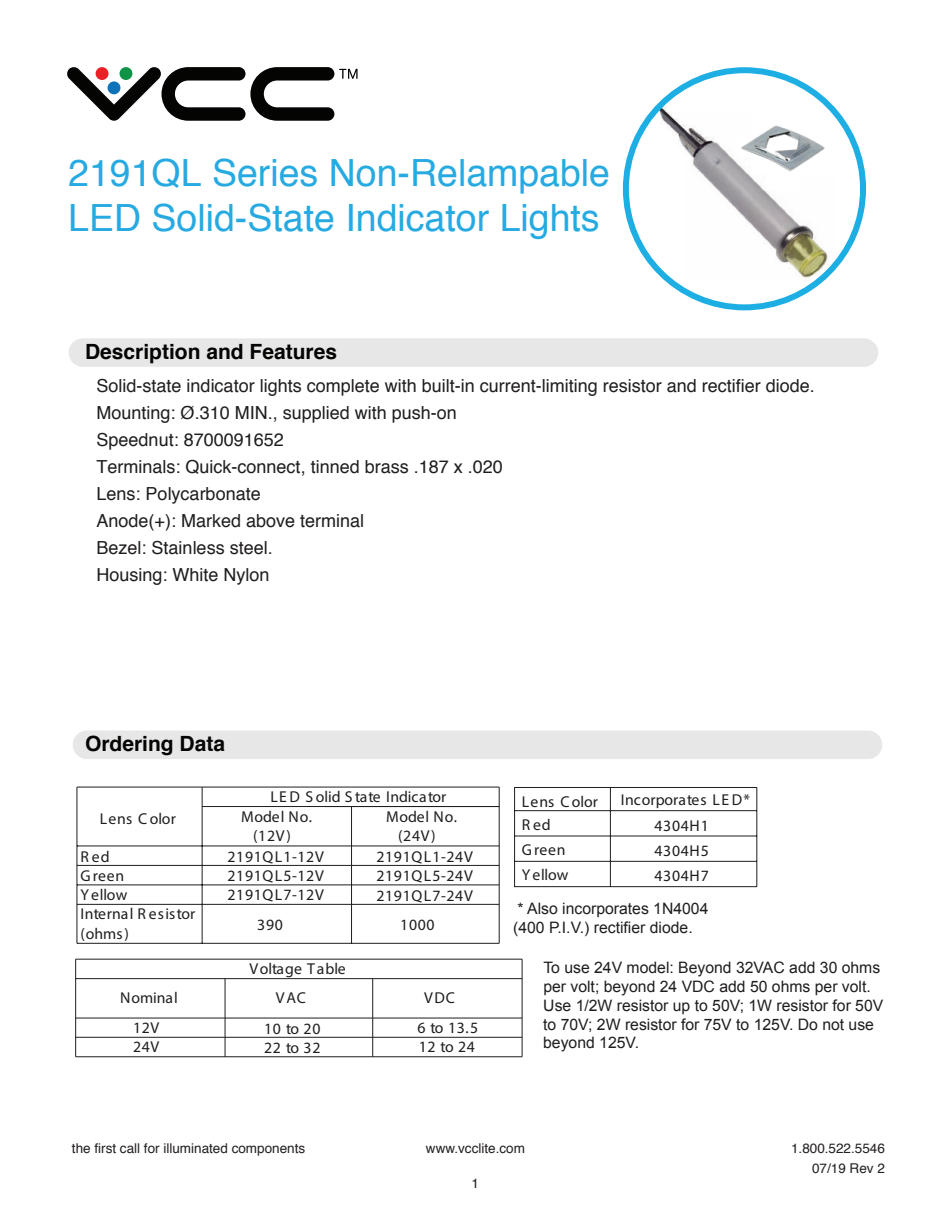
<style>
.page{position:relative;width:945px;height:1215px;background:#fff}
.page>*{position:absolute;margin:0;border:0;box-sizing:border-box;transform-origin:0 0}
.t1{font:37.5px/45px "Helvetica";color:#26aae1}
.t2{font:700 21px "Helvetica";color:#040503}
.t3{font:18px/27px "Helvetica";color:#201d1e}
.t4{font:15.75px/18.8px "Arial";color:#201d1e}
.t5{font:15.75px "Myriad";letter-spacing:.045em;color:#201d1e}
.t6{font:15.75px "Myriad";letter-spacing:.005em;color:#201d1e}
.t7{font:15.75px "Myriad";color:#201d1e}
.t8{font:13.5px/20.1px "Helvetica";color:#231f20;text-align:right}
</style>
<div class="page">
<img style="left:655px;top:101px;width:179px;height:179px">
<div style="left:623px;top:67px;width:243px;height:243px;border:6px solid #1daee4;border-radius:50%"></div>
<svg style="left:67px;top:67px;width:291px;height:54px"></svg>
<div style="left:69px;top:338px;width:809px;height:29px;background:#e6e7e6;border-radius:14px"></div>
<div style="left:73px;top:731px;width:809px;height:28px;background:#e6e7e6;border-radius:14px"></div>
<svg style="left:514px;top:787px;width:243px;height:100px"></svg>
<hr style="left:351px;top:807px;width:1px;height:136px;background:#201d1e">
<hr style="left:202px;top:787px;width:1px;height:156px;background:#201d1e">
<hr style="left:77px;top:787px;width:1px;height:156px;background:#201d1e">
<hr style="left:77px;top:943px;width:422px;height:1px;background:#201d1e">
<hr style="left:77px;top:904px;width:422px;height:1px;background:#201d1e">
<hr style="left:77px;top:885px;width:422px;height:1px;background:#201d1e">
<hr style="left:77px;top:846px;width:422px;height:1px;background:#201d1e">
<hr style="left:77px;top:865px;width:422px;height:1px;background:#201d1e">
<hr style="left:202px;top:806px;width:297px;height:1px;background:#201d1e">
<hr style="left:499px;top:787px;width:1px;height:156px;background:#201d1e">
<hr style="left:77px;top:787px;width:422px;height:1px;background:#201d1e">
<hr style="left:76px;top:978px;width:446px;height:1px;background:#201d1e">
<hr style="left:76px;top:1018px;width:446px;height:1px;background:#201d1e">
<hr style="left:76px;top:1037px;width:446px;height:1px;background:#201d1e">
<hr style="left:76px;top:1057px;width:446px;height:1px;background:#201d1e">
<hr style="left:75px;top:959px;width:1px;height:98px;background:#201d1e">
<hr style="left:225px;top:979px;width:1px;height:78px;background:#201d1e">
<hr style="left:76px;top:959px;width:446px;height:1px;background:#201d1e">
<hr style="left:522px;top:959px;width:1px;height:98px;background:#201d1e">
<hr style="left:372px;top:979px;width:1px;height:78px;background:#201d1e">
<h1 class="t1" style="left:68px;top:152px;width:543px">2191QL Series Non-Relampable<br>LED Solid-State Indicator Lights</h1>
<p class="t2" style="left:85px;top:335px;width:254px">Description and Features</p>
<p class="t3" style="left:97px;top:373px;width:720px">Solid-state indicator lights complete with built-in current-limiting resistor and rectifier diode.<br>Mounting: Ø.310 MIN., supplied with push-on<br>Speednut: 8700091652<br>Terminals: Quick-connect, tinned brass .187 x .020<br>Lens: Polycarbonate<br>Anode(+): Marked above terminal<br>Bezel: Stainless steel.<br>Housing: White Nylon</p>
<p class="t2" style="left:85px;top:727px;width:142px">Ordering Data</p>
<p class="t6" style="left:100px;top:809px;width:78px">Lens C olor</p>
<p class="t7" style="left:270px;top:787px;width:178px">LE D S olid S tate Indicator</p>
<p class="t5" style="left:241px;top:807px;width:72px">Model No.</p>
<p class="t5" style="left:253px;top:826px;width:39px">(12V)</p>
<p class="t5" style="left:386px;top:807px;width:72px">Model No.</p>
<p class="t5" style="left:398px;top:826px;width:39px">(24V)</p>
<p class="t5" style="left:81px;top:847px;width:31px">Red</p>
<p class="t5" style="left:227px;top:847px;width:98px">2191QL1-12V</p>
<p class="t5" style="left:376px;top:847px;width:98px">2191QL1-24V</p>
<p class="t5" style="left:81px;top:866px;width:45px">Green</p>
<p class="t5" style="left:227px;top:866px;width:98px">2191QL5-12V</p>
<p class="t5" style="left:376px;top:866px;width:98px">2191QL5-24V</p>
<p class="t5" style="left:81px;top:885px;width:48px">Y ellow</p>
<p class="t5" style="left:227px;top:885px;width:98px">2191QL7-12V</p>
<p class="t5" style="left:376px;top:886px;width:98px">2191QL7-24V</p>
<p class="t6" style="left:81px;top:904px;width:116px">Internal R esistor</p>
<p class="t5" style="left:81px;top:924px;width:50px">(ohms)</p>
<p class="t5" style="left:257px;top:915px;width:27px">390</p>
<p class="t5" style="left:400px;top:915px;width:36px">1000</p>
<p class="t7" style="left:249px;top:959px;width:98px">Voltage Table</p>
<p class="t7" style="left:120px;top:988px;width:59px">Nominal</p>
<p class="t5" style="left:276px;top:988px;width:32px">VAC</p>
<p class="t5" style="left:424px;top:988px;width:33px">VDC</p>
<p class="t5" style="left:133px;top:1018px;width:28px">12V</p>
<p class="t5" style="left:264px;top:1019px;width:58px">10 to 20</p>
<p class="t5" style="left:417px;top:1018px;width:62px">6 to 13.5</p>
<p class="t5" style="left:133px;top:1037px;width:28px">24V</p>
<p class="t5" style="left:264px;top:1038px;width:58px">22 to 32</p>
<p class="t5" style="left:419px;top:1037px;width:58px">12 to 24</p>
<p class="t6" style="left:522px;top:792px;width:78px">Lens C olor</p>
<p class="t6" style="left:621px;top:790px;width:131px">Incorporates LE D*</p>
<p class="t5" style="left:522px;top:815px;width:31px">Red</p>
<p class="t5" style="left:655px;top:817px;width:56px">4304H1</p>
<p class="t5" style="left:522px;top:840px;width:45px">Green</p>
<p class="t5" style="left:655px;top:841px;width:56px">4304H5</p>
<p class="t5" style="left:522px;top:865px;width:48px">Y ellow</p>
<p class="t5" style="left:655px;top:866px;width:56px">4304H7</p>
<p class="t4" style="left:513px;top:899px;width:197px">* Also incorporates 1N4004 (400 P.I.V.) rectifier diode.</p>
<p class="t4" style="left:543px;top:959px;width:342px">To use 24V model: Beyond 32VAC add 30 ohms per volt; beyond 24 VDC add 50 ohms per volt.<br>Use 1/2W resistor up to 50V; 1W resistor for 50V to 70V; 2W resistor for 75V to 125V. Do not use beyond 125V.</p>
<p class="t8" style="left:72px;top:1138px;width:235px">the first call for illuminated components</p>
<p class="t8" style="left:426px;top:1138px;width:101px">www.vcclite.com</p>
<p class="t8" style="left:791px;top:1138px;width:95px">1.800.522.5546<br>07/19 Rev 2</p>
<p class="t8" style="left:471px;top:1174px;width:9px">1</p>
</div>
